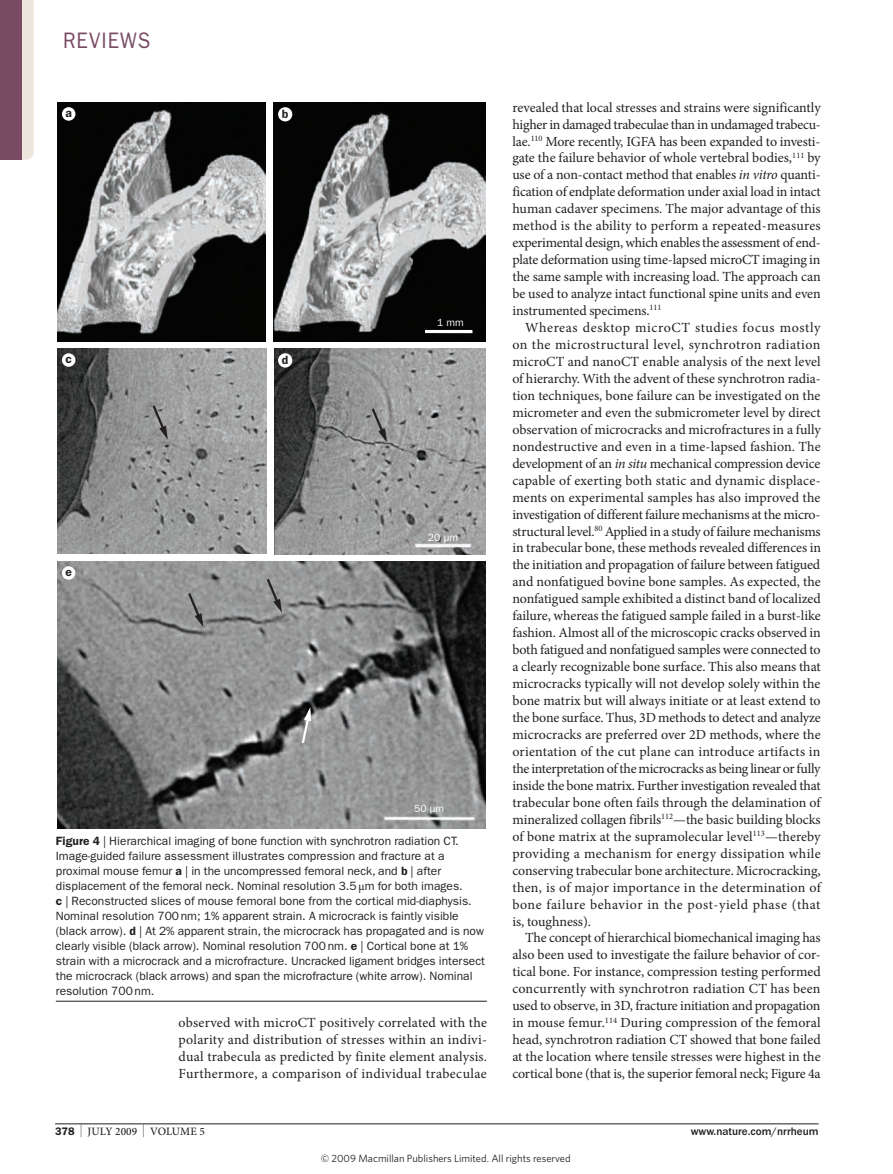
<style>
.page{position:relative;width:893px;height:1174px;background:#fff}
.page>*{position:absolute;margin:0;border:0;box-sizing:border-box;transform-origin:0 0}
.t1{font:22.5px "ITC Franklin Gothic Std";letter-spacing:.05em;color:#794b62;scale:.9 1}
.t2{font:13.95px/17px "Minion Pro";color:#231f20;text-align:justify}
.t3{font:12px/15px "ITC Franklin Gothic Std";color:#231f20}
.t4{font:600 12px "ITC Franklin Gothic Std";color:#231f20}
.t5{font:500 11.25px "ITC Franklin Gothic Std";color:#231f20}
.t6{font:500 11.25px "Minion Pro";letter-spacing:.01em;color:#231f20}
.t7{font:10.5px "Whitney";color:#231f20}
.t8{font:10.5px "ITC Franklin Gothic Std";color:#fff}
.s1{font-weight:600}
.s2{font-family:"Minion Pro"}
.s3{font-style:italic}
.s4{font-family:"ITC Franklin Gothic Std";font-weight:600;font-size:10.95px}
.s5{font-size:12.9px}
</style>
<div class="page">
<hr style="left:55px;top:1123px;width:764px;height:1px;background:#231f20">
<img style="left:58px;top:103px;width:208px;height:238px">
<img style="left:274px;top:103px;width:211px;height:238px">
<img style="left:58px;top:348px;width:209px;height:205px">
<img style="left:275px;top:348px;width:210px;height:206px">
<img style="left:58px;top:561px;width:427px;height:267px">
<svg style="left:151px;top:403px;width:19px;height:40px"></svg>
<svg style="left:370px;top:406px;width:19px;height:40px"></svg>
<svg style="left:186px;top:590px;width:19px;height:41px"></svg>
<svg style="left:265px;top:576px;width:19px;height:41px"></svg>
<svg style="left:300px;top:703px;width:13px;height:42px"></svg>
<div style="left:62px;top:107px;width:13px;height:14px;background:#fff;border-radius:50%"></div>
<div style="left:62px;top:566px;width:13px;height:14px;background:#fff;border-radius:50%"></div>
<div style="left:278px;top:107px;width:14px;height:14px;background:#fff;border-radius:50%"></div>
<div style="left:62px;top:353px;width:13px;height:14px;background:#fff;border-radius:50%"></div>
<div style="left:278px;top:353px;width:14px;height:14px;background:#fff;border-radius:50%"></div>
<hr style="left:425px;top:330px;width:47px;height:3px;background:#fff">
<hr style="left:56px;top:1001px;width:431px;height:1px;background:#231f20">
<svg style="left:0;top:0;width:34px;height:160px;background:#a1818d"></svg>
<h1 class="t1" style="left:63px;top:28px;width:99px">reviews</h1>
<p class="t4" style="left:65px;top:106px;width:8px">a</p>
<p class="t4" style="left:282px;top:107px;width:8px">b</p>
<p class="t4" style="left:65px;top:352px;width:8px">c</p>
<p class="t4" style="left:282px;top:353px;width:8px">d</p>
<p class="t4" style="left:65px;top:565px;width:8px">e</p>
<p class="t8" style="left:437px;top:317px;width:28px">1 mm</p>
<p class="t8" style="left:428px;top:531px;width:32px">20 µm</p>
<p class="t8" style="left:414px;top:802px;width:32px">50 µm</p>
<p class="t3" style="left:56px;top:833px;width:431px"><span class="s1">Figure 4</span> | Hierarchical imaging of bone function with synchrotron radiation CT. image-guided failure assessment illustrates compression and fracture at a proximal mouse femur <span class="s1">a</span> | in the uncompressed femoral neck, and <span class="s1">b</span> | after displacement of the femoral neck. Nominal resolution 3.5 <span class="s2">μ</span>m for both images.<br><span class="s1">c</span> | reconstructed slices of mouse femoral bone from the cortical mid-diaphysis.<br>Nominal resolution 700 nm; 1% apparent strain. A microcrack is faintly visible (black arrow). <span class="s1">d</span> | At 2% apparent strain, the microcrack has propagated and is now clearly visible (black arrow). Nominal resolution 700 nm. <span class="s1">e</span> | Cortical bone at 1% strain with a microcrack and a microfracture. Uncracked ligament bridges intersect the microcrack (black arrows) and span the microfracture (white arrow). Nominal resolution 700 nm.</p>
<p class="t2" style="left:179px;top:1014px;width:310px">observed with microCt positively correlated with the polarity and distribution of stresses within an indivi&shy;dual trabecula as predicted by finite element analysis.<br>Furthermore, a comparison of individual trabecu lae</p>
<p class="t2" style="left:512px;top:99px;width:310px">revealed that local stresses and strains were significantly higher in damaged trabeculae than in undamaged trabecu&shy;lae.<sup>110</sup> more recently, iGFa has been expanded to investi&shy;gate the failure behavior of whole vertebral bodies,<sup>111</sup> by use of a non-contact method that enables <span class="s3">in vitro</span> quanti&shy;fication of endplate deformation under axial load in intact human cadaver specimens. the major advantage of this method is the ability to perform a repeated- measures experimental design, which enables the assessment of end&shy;plate deformation using time-lapsed microCt imaging in the same sample with increasing load. the approach can be used to analyze intact functional spine units and even in strumented specimens.<sup>111</sup></p>
<p class="t2" style="left:512px;top:319px;width:310px;text-indent:13px">whereas desktop microCt studies focus mostly on the microstructural level, synchrotron radiation microCt and nanoCt enable analysis of the next level of hier archy. with the advent of these synchrotron radia&shy;tion techniques, bone failure can be investigated on the micrometer and even the submicrometer level by direct observation of microcracks and microfractures in a fully nondestructive and even in a time-lapsed fashion. the development of an <span class="s3">in situ</span> mechanical compression device capable of exerting both static and dynamic displace&shy;ments on experimental samples has also improved the investi gation of different failure mechanisms at the micro&shy;structural level.<sup>80</sup> applied in a study of failure mechanisms in trabecular bone, these methods revealed differences in the initiation and propagation of failure between fatigued and nonfatigued bovine bone samples. as expected, the nonfatigued sample exhibited a distinct band of localized failure, whereas the fatigued sample failed in a burst-like fashion. almost all of the microscopic cracks observed in both fatigued and nonfatigued samples were connected to a clearly recognizable bone surface. this also means that microcracks typically will not develop solely within the bone matrix but will always initiate or at least extend to the bone surface. thus, 3D methods to detect and analyze microcracks are preferred over 2D methods, where the orientation of the cut plane can introduce artifacts in the interpretation of the microcracks as being linear or fully inside the bone matrix. Further investigation revealed that trabecular bone often fails through the delamination of mineralized collagen fibrils<sup>112</sup>—the basic building blocks of bone matrix at the supramolecular level<sup>113</sup>—thereby providing a mechanism for energy dissipation while conserving trabecular bone architecture. microcracking, then, is of major importance in the determination of bone failure behavior in the post-yield phase (that is, toughness).</p>
<p class="t2" style="left:512px;top:929px;width:310px;text-indent:13px">the concept of hierarchical biomechanical imaging has also been used to investigate the failure behavior of cor&shy;tical bone. For instance, compression testing performed concurrently with synchrotron radiation Ct has been used to observe, in 3D, fracture initiation and propagation in mouse femur.<sup>114</sup> During compression of the femoral head, synchrotron radiation Ct showed that bone failed at the location where tensile stresses were highest in the cortical bone (that is, the superior femoral neck; Figure 4a</p>
<p class="t6" style="left:55px;top:1123px;width:151px"><span class="s4">378</span> <span class="s5">|</span> JULY 2009 <span class="s5">|</span> VOLUME 5</p>
<p class="t5" style="left:691px;top:1124px;width:129px">www.nature.com/nrrheum</p>
<p class="t7" style="left:321px;top:1152px;width:251px">© 2009 Macmillan Publishers Limited. All rights reserved</p>
</div>
